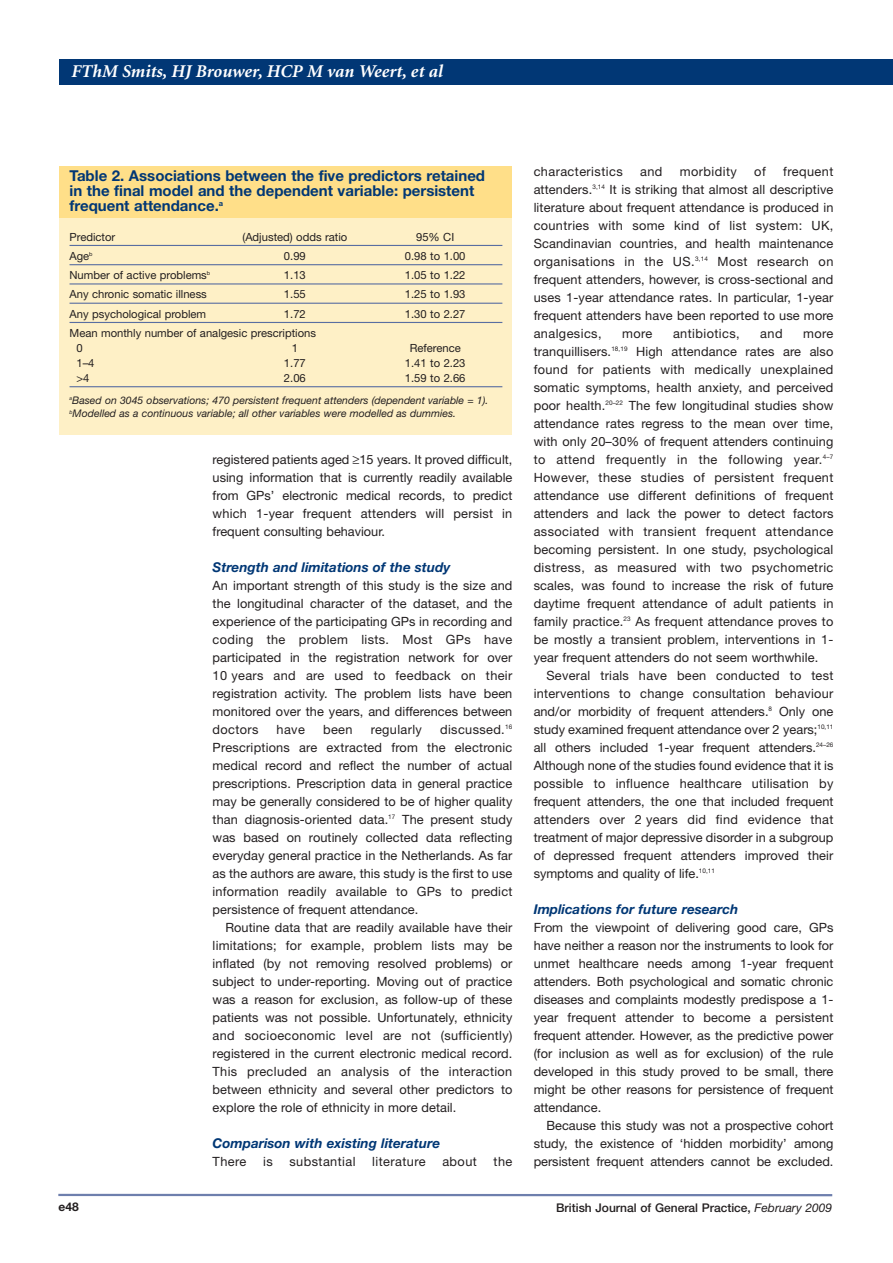
<style>
.page{position:relative;width:893px;height:1263px;background:#fff}
.page>*{position:absolute;margin:0;border:0;box-sizing:border-box;transform-origin:0 0}
.t1{font:italic 700 18px "Minion";color:#fff}
.t2{font:700 15px/15px "Helvetica Neue";color:#013775}
.t3{font:italic 700 13.5px "Helvetica Neue";color:#013775}
.t4{font:12.75px/18px "Helvetica Neue";letter-spacing:.005em;color:#231f20;text-align:justify}
.t5{font:12.75px "Helvetica Neue";letter-spacing:.035em;color:#231f20}
.t6{font:12.75px "Helvetica Neue";letter-spacing:.03em;color:#231f20}
.t7{font:500 12px "Helvetica Neue";color:#231f20}
.t8{font:700 12px "Helvetica Neue";color:#231f20}
.t9{font:11.25px/15px "Helvetica Neue";color:#231f20}
.t10{font:italic 10.5px/13.5px "Helvetica Neue";color:#231f20}
.s1{font-weight:400;font-style:italic}
</style>
<div class="page">
<hr style="left:58px;top:1194px;width:774px;height:2px;background:#6e7fad">
<div style="left:59px;top:60px;width:834px;height:25px;background:#013775"></div>
<div style="left:60px;top:167px;width:452px;height:267px;background:#fef0c6"></div>
<hr style="left:70px;top:245px;width:432px;height:1px;background:#596ea1">
<hr style="left:70px;top:264px;width:432px;height:1px;background:#596ea1">
<hr style="left:70px;top:283px;width:432px;height:1px;background:#596ea1">
<hr style="left:70px;top:303px;width:432px;height:1px;background:#596ea1">
<hr style="left:70px;top:322px;width:432px;height:1px;background:#596ea1">
<hr style="left:70px;top:386px;width:432px;height:1px;background:#596ea1">
<div style="left:60px;top:167px;width:452px;height:51px;background:#ffdf89"></div>
<h1 class="t1" style="left:72px;top:64px;width:373px">FThM Smits, HJ Brouwer, HCP M van Weert, et al</h1>
<p class="t2" style="left:70px;top:170px;width:417px">Table 2. Associations between the five predictors retained in the final model and the dependent variable: persistent frequent attendance.<sup>a</sup></p>
<p class="t9" style="left:70px;top:230px;width:47px">Predictor</p>
<p class="t9" style="left:242px;top:230px;width:106px">(Adjusted) odds ratio</p>
<p class="t9" style="left:416px;top:230px;width:40px">95% CI</p>
<p class="t9" style="left:70px;top:249px;width:25px">Age<sup>b</sup></p>
<p class="t9" style="left:284px;top:249px;width:23px">0.99</p>
<p class="t9" style="left:405px;top:249px;width:62px">0.98 to 1.00</p>
<p class="t9" style="left:70px;top:269px;width:142px">Number of active problems<sup>b</sup></p>
<p class="t9" style="left:284px;top:269px;width:23px">1.13</p>
<p class="t9" style="left:405px;top:269px;width:62px">1.05 to 1.22</p>
<p class="t9" style="left:70px;top:288px;width:139px">Any chronic somatic illness</p>
<p class="t9" style="left:284px;top:288px;width:23px">1.55</p>
<p class="t9" style="left:405px;top:288px;width:62px">1.25 to 1.93</p>
<p class="t9" style="left:70px;top:307px;width:138px">Any psychological problem</p>
<p class="t9" style="left:284px;top:307px;width:23px">1.72</p>
<p class="t9" style="left:405px;top:307px;width:62px">1.30 to 2.27</p>
<p class="t9" style="left:76px;top:326px;width:241px;text-indent:-7px">Mean monthly number of analgesic prescriptions<br>0</p>
<p class="t9" style="left:292px;top:341px;width:8px">1</p>
<p class="t9" style="left:410px;top:341px;width:53px">Reference</p>
<p class="t9" style="left:76px;top:356px;width:20px">1–4</p>
<p class="t9" style="left:284px;top:356px;width:23px">1.77</p>
<p class="t9" style="left:405px;top:356px;width:62px">1.41 to 2.23</p>
<p class="t9" style="left:76px;top:371px;width:15px">&gt;4</p>
<p class="t9" style="left:284px;top:371px;width:23px">2.06</p>
<p class="t9" style="left:405px;top:371px;width:62px">1.59 to 2.66</p>
<p class="t10" style="left:70px;top:394px;width:420px"><sup>a</sup>Based on 3045 observations; 470 persistent frequent attenders (dependent variable = 1). <sup>b</sup>Modelled as a continuous variable; all other variables were modelled as dummies.</p>
<p class="t4" style="left:213px;top:451px;width:301px">registered patients aged ≥15 years. It proved difficult, using information that is currently readily available from GPs’ electronic medical records, to predict which 1-year frequent attenders will persist in frequent consulting behaviour.</p>
<p class="t3" style="left:213px;top:562px;width:239px">Strength and limitations of the study</p>
<p class="t4" style="left:213px;top:577px;width:301px">An important strength of this study is the size and the longitudinal character of the dataset, and the experience of the participating GPs in recording and coding the problem lists. Most GPs have participated in the registration network for over 10 years and are used to feedback on their registration activity. The problem lists have been monitored over the years, and differences between doctors</p>
<p class="t4" style="left:213px;top:721px;width:301px;text-indent:228px">discussed.<sup>16<br></sup>Prescriptions are extracted from the electronic medical record and reflect the number of actual prescriptions. Prescription data in general practice may be generally considered to be of higher quality than diagnosis-oriented data.<sup>17</sup> The present study was based on routinely collected data reflecting everyday general practice in the Netherlands. As far as the authors are aware, this study is the first to use information readily available to GPs to predict persistence of frequent attendance.</p>
<p class="t4" style="left:213px;top:919px;width:301px;text-indent:13px">Routine data that are readily available have their limitations; for example, problem lists may be inflated (by not removing resolved problems) or subject to under-reporting. Moving out of practice was a reason for exclusion, as follow-up of these patients was not possible. Unfortunately, ethnicity and socioeconomic level are not (sufficiently) registered in the current electronic medical record.<br>This precluded an analysis of the interaction between ethnicity and several other predictors to explore the role of ethnicity in more detail.</p>
<p class="t3" style="left:213px;top:1138px;width:229px">Comparison with existing literature</p>
<p class="t4" style="left:213px;top:1153px;width:35px">There</p>
<p class="t4" style="left:263px;top:1153px;width:11px">is</p>
<p class="t5" style="left:289px;top:1157px;width:68px">substantial</p>
<p class="t5" style="left:372px;top:1157px;width:55px">literature</p>
<p class="t4" style="left:442px;top:1153px;width:36px">about</p>
<p class="t4" style="left:494px;top:1153px;width:20px">the</p>
<p class="t4" style="left:277px;top:721px;width:30px">have</p>
<p class="t4" style="left:323px;top:721px;width:31px">been</p>
<p class="t6" style="left:371px;top:725px;width:53px">regularly</p>
<p class="t4" style="left:534px;top:163px;width:301px;text-indent:250px">frequent attenders.<sup>3,14</sup> It is striking that almost all descriptive literature about frequent attendance is produced in countries with some kind of list system: UK, Scandinavian countries, and health maintenance organisations in the US.<sup>3,14</sup> Most research on frequent attenders, however, is cross-sectional and uses 1-year attendance rates. In particular, 1-year frequent attenders have been reported to use more analgesics,</p>
<p class="t5" style="left:534px;top:167px;width:91px">characteristics</p>
<p class="t4" style="left:640px;top:163px;width:24px">and</p>
<p class="t5" style="left:680px;top:167px;width:59px">morbidity</p>
<p class="t4" style="left:754px;top:163px;width:13px">of</p>
<p class="t4" style="left:622px;top:325px;width:32px">more</p>
<p class="t5" style="left:673px;top:329px;width:68px">antibiotics,</p>
<p class="t4" style="left:760px;top:325px;width:24px">and</p>
<p class="t4" style="left:534px;top:325px;width:301px;text-indent:269px">more tranquillisers.<sup>18,19</sup> High attendance rates are also found for patients with medically unexplained somatic symptoms, health anxiety, and perceived poor health.<sup>20–22</sup> The few longitudinal studies show attendance rates regress to the mean over time, with only 20–30% of frequent attenders continuing to attend frequently in the following year.<sup>4–7<br></sup>However, these studies of persistent frequent attendance use different definitions of frequent attenders and lack the power to detect factors associated with transient frequent attendance becoming persistent. In one study, psychological distress, as measured with two psychometric scales, was found to increase the risk of future daytime frequent attendance of adult patients in family practice.<sup>23</sup> As frequent attendance proves to be mostly a transient problem, interventions in 1- year frequent attenders do not seem worthwhile.</p>
<p class="t4" style="left:534px;top:667px;width:301px;text-indent:13px">Several trials have been conducted to test interventions to change consultation behaviour and/or morbidity of frequent attenders.<sup>8</sup> Only one study examined frequent attendance over 2 years;<sup>10,11 </sup>all others included 1-year frequent attenders.<sup>24–26<br></sup>Although none of the studies found evidence that it is possible to influence healthcare utilisation by frequent attenders, the one that included frequent attenders over 2 years did find evidence that treatment of major depressive disorder in a subgroup of depressed frequent attenders improved their symptoms and quality of life.<sup>10,11</sup></p>
<p class="t3" style="left:534px;top:904px;width:206px">Implications for future research</p>
<p class="t4" style="left:534px;top:919px;width:301px">From the viewpoint of delivering good care, GPs have neither a reason nor the instruments to look for unmet healthcare needs among 1-year frequent attenders. Both psychological and somatic chronic diseases and complaints modestly predispose a 1- year frequent attender to become a persistent frequent attender. However, as the predictive power (for inclusion as well as for exclusion) of the rule developed in this study proved to be small, there might be other reasons for persistence of frequent attendance.</p>
<p class="t4" style="left:534px;top:1117px;width:301px;text-indent:13px">Because this study was not a prospective cohort study, the existence of ‘hidden morbidity’ among persistent frequent attenders cannot be excluded.</p>
<p class="t8" style="left:58px;top:1202px;width:22px">e48</p>
<p class="t7" style="left:556px;top:1203px;width:278px">British Journal of General Practice, <span class="s1">February 2009</span></p>
</div>
